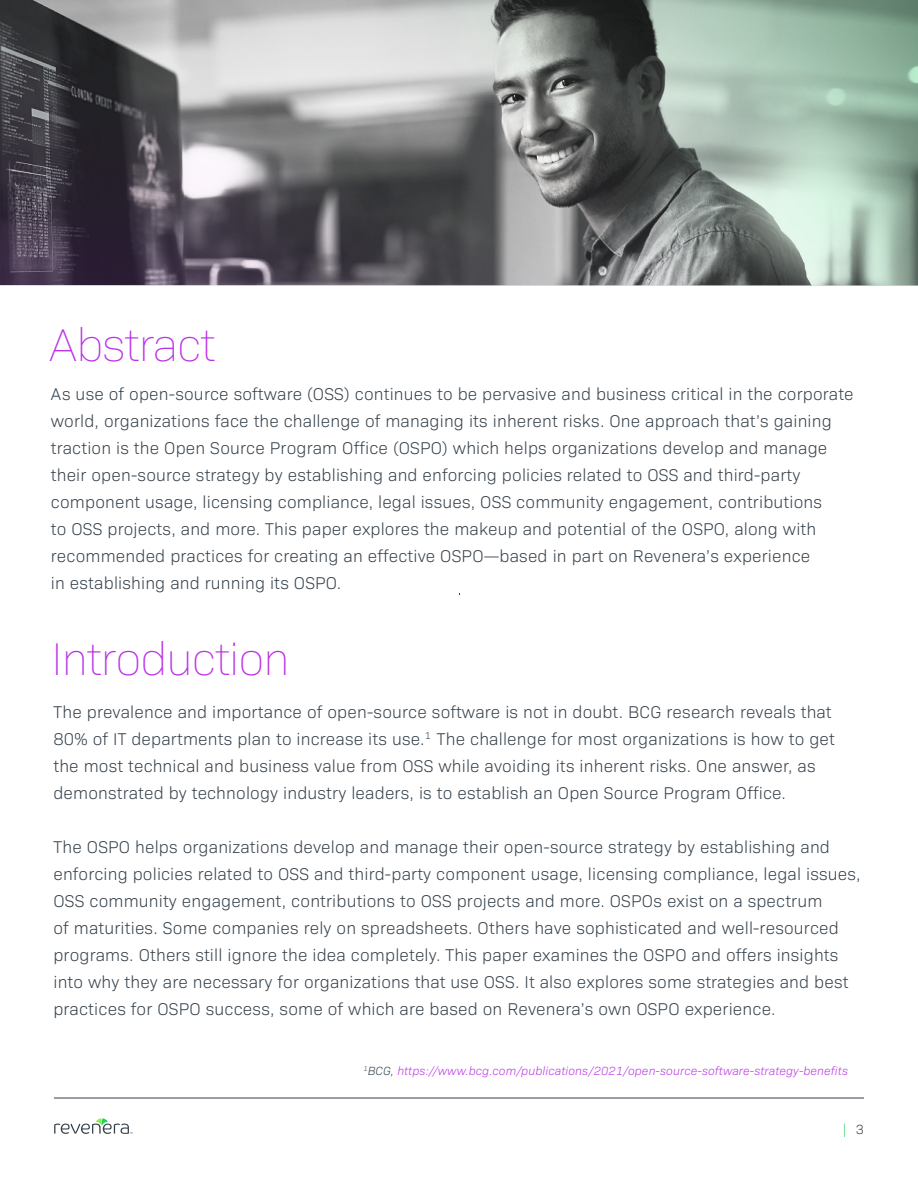
<style>
.page{position:relative;width:918px;height:1188px;background:#fff}
.page>*{position:absolute;margin:0;border:0;box-sizing:border-box;transform-origin:0 0}
.t1{font:200 46.5px "Bio Sans";letter-spacing:-.02em;color:#bb2fe5}
.Icons_names{font:300 17.25px/27px "Bio Sans";letter-spacing:.01em;color:#323e48}
.t2{font:300 13.5px "Bio Sans";color:#1ed65f}
.Icons_names-2{font:italic 300 12px "Bio Sans";letter-spacing:.01em;color:#ba30e6}
.s1{color:#323e48}
</style>
<div class="page">
<hr style="left:54px;top:1098px;width:810px;height:1px;background:#323e48">
<svg style="left:54px;top:1118px;width:78px;height:16px"></svg>
<img style="left:0;top:0;width:918px;height:285px">
<p class="t1" style="left:49px;top:312px;width:168px">Abstract</p>
<p class="Icons_names" style="left:51px;top:379px;width:804px">As use of open-source software (OSS) continues to be pervasive and business critical in the corporate world, organizations face the challenge of managing its inherent risks. One approach that’s gaining traction is the Open Source Program Office (OSPO) which helps organizations develop and manage their open-source strategy by establishing and enforcing policies related to OSS and third-party component usage, licensing compliance, legal issues, OSS community engagement, contributions<br>to OSS projects, and more. This paper explores the makeup and potential of the OSPO, along with recommended practices for creating an effective OSPO—based in part on Revenera’s experience<br>in establishing and running its OSPO.</p>
<p class="t1" style="left:52px;top:626px;width:240px">Introduction</p>
<p class="Icons_names" style="left:53px;top:697px;width:783px">The prevalence and importance of open-source software is not in doubt. BCG research reveals that 80% of IT departments plan to increase its use.<sup>1</sup> The challenge for most organizations is how to get the most technical and business value from OSS while avoiding its inherent risks. One answer, as demonstrated by technology industry leaders, is to establish an Open Source Program Office.</p>
<p class="Icons_names" style="left:53px;top:832px;width:809px">The OSPO helps organizations develop and manage their open-source strategy by establishing and enforcing policies related to OSS and third-party component usage, licensing compliance, legal issues, OSS community engagement, contributions to OSS projects and more. OSPOs exist on a spectrum<br>of maturities. Some companies rely on spreadsheets. Others have sophisticated and well-resourced programs. Others still ignore the idea completely. This paper examines the OSPO and offers insights into why they are necessary for organizations that use OSS. It also explores some strategies and best practices for OSPO success, some of which are based on Revenera’s own OSPO experience.</p>
<p class="Icons_names-2" style="left:364px;top:1063px;width:486px"><sup>1</sup><span class="s1">BCG,</span> https://www.bcg.com/publications/2021/open-source-software-strategy-benefits</p>
<p class="t2" style="left:843px;top:1119px;width:23px">| <span class="s1">3</span></p>
</div>
